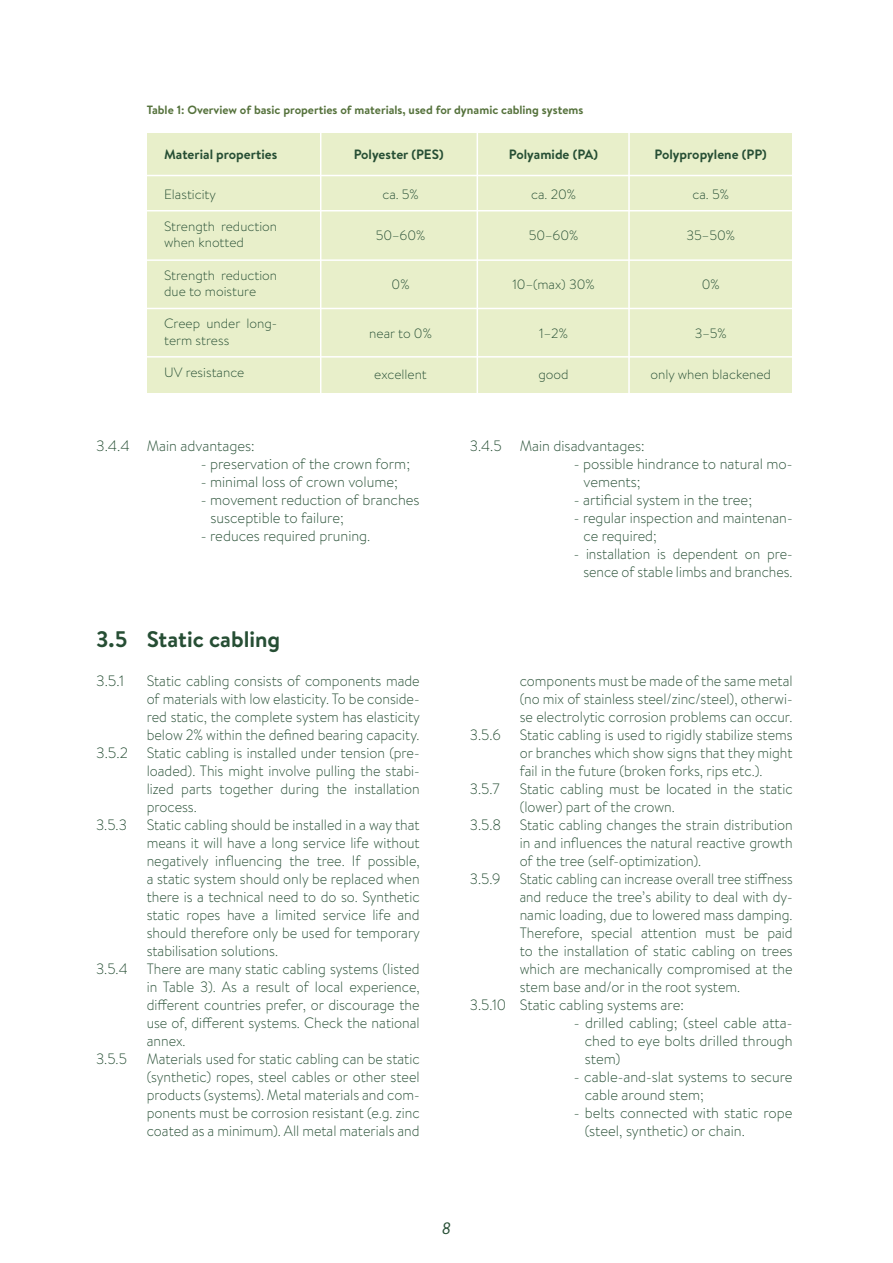
<style>
.page{position:relative;width:893px;height:1263px;background:#fff}
.page>*{position:absolute;margin:0;border:0;box-sizing:border-box;transform-origin:0 0}
.t1{font:700 22.5px "Brandon Text";color:#264e34}
.t2{font:italic 16.5px "Brandon Text";color:#264e34}
.t3{font:300 15px/18px "Brandon Text";color:#264e34;scale:.94 1}
.t4{font:300 15px/18px "Brandon Text";color:#264e34}
.t5{font:300 15px/18px "Brandon Text";color:#264e34;text-align:right;scale:.93 1}
.t6{font:300 15px/18px "Brandon Text";color:#264e34;scale:.95 1}
.t7{font:300 15px "Brandon Text";color:#264e34;scale:.96 1}
.t8{font:300 13.5px/16.2px "Brandon Text";color:#264e34}
.t9{font:700 13.5px "Brandon Text";color:#264e34}
.t10{font:700 12px "Brandon Text";color:#55723c}
</style>
<div class="page">
<div style="left:147px;top:134px;width:645px;height:259px;background:#e8efca"></div>
<hr style="left:320px;top:122px;width:1px;height:312px;background:#fff">
<hr style="left:477px;top:122px;width:1px;height:312px;background:#fff">
<hr style="left:628px;top:122px;width:2px;height:312px;background:#fff">
<hr style="left:140px;top:175px;width:659px;height:1px;background:#fff">
<hr style="left:140px;top:210px;width:659px;height:1px;background:#fff">
<hr style="left:140px;top:259px;width:659px;height:2px;background:#fff">
<hr style="left:140px;top:308px;width:659px;height:1px;background:#fff">
<hr style="left:140px;top:356px;width:659px;height:2px;background:#fff">
<p class="t10" style="left:147px;top:101px;width:438px">Table 1: Overview of basic properties of materials, used for dynamic cabling systems</p>
<p class="t9" style="left:164px;top:145px;width:115px">Material properties</p>
<p class="t8" style="left:164px;top:185px;width:53px">Elasticity</p>
<p class="t8" style="left:164px;top:218px;width:115px">Strength reduction when knotted</p>
<p class="t8" style="left:164px;top:266px;width:115px">Strength reduction due to moisture</p>
<p class="t8" style="left:164px;top:315px;width:115px">Creep under long&shy;term stress</p>
<p class="t8" style="left:164px;top:364px;width:82px">UV resistance</p>
<p class="t9" style="left:354px;top:145px;width:91px">Polyester (PES)</p>
<p class="t9" style="left:509px;top:145px;width:91px">Polyamide (PA)</p>
<p class="t9" style="left:654px;top:145px;width:114px">Polypropylene (PP)</p>
<p class="t8" style="left:382px;top:185px;width:38px">ca. 5%</p>
<p class="t8" style="left:376px;top:227px;width:51px">50–60%</p>
<p class="t8" style="left:392px;top:276px;width:19px">0%</p>
<p class="t8" style="left:369px;top:324px;width:64px">near to 0%</p>
<p class="t8" style="left:374px;top:366px;width:54px">excellent</p>
<p class="t8" style="left:531px;top:185px;width:46px">ca. 20%</p>
<p class="t8" style="left:529px;top:227px;width:51px">50–60%</p>
<p class="t8" style="left:512px;top:276px;width:84px">10–(max) 30%</p>
<p class="t8" style="left:539px;top:324px;width:30px">1–2%</p>
<p class="t8" style="left:538px;top:366px;width:32px">good</p>
<p class="t8" style="left:692px;top:185px;width:38px">ca. 5%</p>
<p class="t8" style="left:686px;top:227px;width:50px">35–50%</p>
<p class="t8" style="left:702px;top:276px;width:19px">0%</p>
<p class="t8" style="left:695px;top:324px;width:33px">3–5%</p>
<p class="t8" style="left:650px;top:366px;width:122px">only when blackened</p>
<p class="t4" style="left:96px;top:436px;width:160px">3.4.4 Main advantages:</p>
<p class="t4" style="left:201px;top:454px;width:211px">- preservation of the crown form;</p>
<p class="t4" style="left:201px;top:472px;width:199px">- minimal loss of crown volume;</p>
<p class="t4" style="left:210px;top:490px;width:211px;text-indent:-10px">- movement reduction of branches susceptible to failure;</p>
<p class="t4" style="left:201px;top:526px;width:171px">- reduces required pruning.</p>
<p class="t4" style="left:470px;top:436px;width:33px">3.4.5</p>
<p class="t4" style="left:520px;top:436px;width:127px">Main disadvantages:</p>
<p class="t4" style="left:583px;top:454px;width:211px;text-indent:-10px">- possible hindrance to natural mo&shy;vements;</p>
<p class="t4" style="left:574px;top:490px;width:180px">- artificial system in the tree;</p>
<p class="t6" style="left:583px;top:508px;width:222px;text-indent:-10px">- regular inspection and maintenan&shy;ce required;</p>
<p class="t5" style="left:574px;top:544px;width:237px">- installation is dependent on pre&shy;sence of stable limbs and branches.</p>
<h1 class="t1" style="left:96px;top:624px;width:33px">3.5</h1>
<p class="t4" style="left:96px;top:671px;width:30px">3.5.1</p>
<p class="t4" style="left:96px;top:743px;width:33px">3.5.2</p>
<p class="t7" style="left:96px;top:815px;width:34px">3.5.3</p>
<p class="t7" style="left:96px;top:959px;width:34px">3.5.4</p>
<p class="t7" style="left:96px;top:1049px;width:34px">3.5.5</p>
<h1 class="t1" style="left:147px;top:624px;width:135px">Static cabling</h1>
<p class="t3" style="left:147px;top:671px;width:292px">Static cabling consists of components made of materials with low elasticity. To be conside&shy;red static, the complete system has elasticity below 2% within the defined bearing capacity.<br>Static cabling is installed under tension (pre&shy;loaded). This might involve pulling the stabi&shy;lized parts together during the installation process.<br>Static cabling should be installed in a way that means it will have a long service life without negatively influencing the tree. If possible, a static system should only be replaced when there is a technical need to do so. Synthetic static ropes have a limited service life and should therefore only be used for temporary stabilisation solutions.<br>There are many static cabling systems (listed in Table 3). As a result of local experience, different countries prefer, or discourage the use of, different systems. Check the national annex.<br>Materials used for static cabling can be static (synthetic) ropes, steel cables or other steel products (systems). Metal materials and com&shy;ponents must be corrosion resistant (e.g. zinc coated as a minimum). All metal materials and</p>
<p class="t3" style="left:520px;top:671px;width:292px">components must be made of the same metal (no mix of stainless steel/zinc/steel), otherwi&shy;se electrolytic corrosion problems can occur.<br>Static cabling is used to rigidly stabilize stems or branches which show signs that they might fail in the future (broken forks, rips etc.).<br>Static cabling must be located in the static (lower) part of the crown.<br>Static cabling changes the strain distribution in and influences the natural reactive growth of the tree (self-optimization).<br>Static cabling can increase overall tree stiffness and reduce the tree’s ability to deal with dy&shy;namic loading, due to lowered mass damping.<br>Therefore, special attention must be paid to the installation of static cabling on trees which are mechanically compromised at the stem base and/or in the root system.<br>Static cabling systems are:</p>
<p class="t7" style="left:470px;top:725px;width:34px">3.5.6</p>
<p class="t7" style="left:470px;top:779px;width:32px">3.5.7</p>
<p class="t7" style="left:470px;top:815px;width:34px">3.5.8</p>
<p class="t7" style="left:470px;top:869px;width:33px">3.5.9</p>
<p class="t7" style="left:470px;top:995px;width:39px">3.5.10</p>
<p class="t4" style="left:585px;top:1013px;width:209px;text-align:justify;text-indent:-11px">- drilled cabling; (steel cable atta&shy;ched to eye bolts drilled through stem)</p>
<p class="t4" style="left:585px;top:1067px;width:209px;text-indent:-11px">- cable-and-slat systems to secure cable around stem;</p>
<p class="t4" style="left:585px;top:1103px;width:209px;text-indent:-11px">- belts connected with static rope (steel, synthetic) or chain.</p>
<p class="t2" style="left:442px;top:1217px;width:11px">8</p>
</div>
